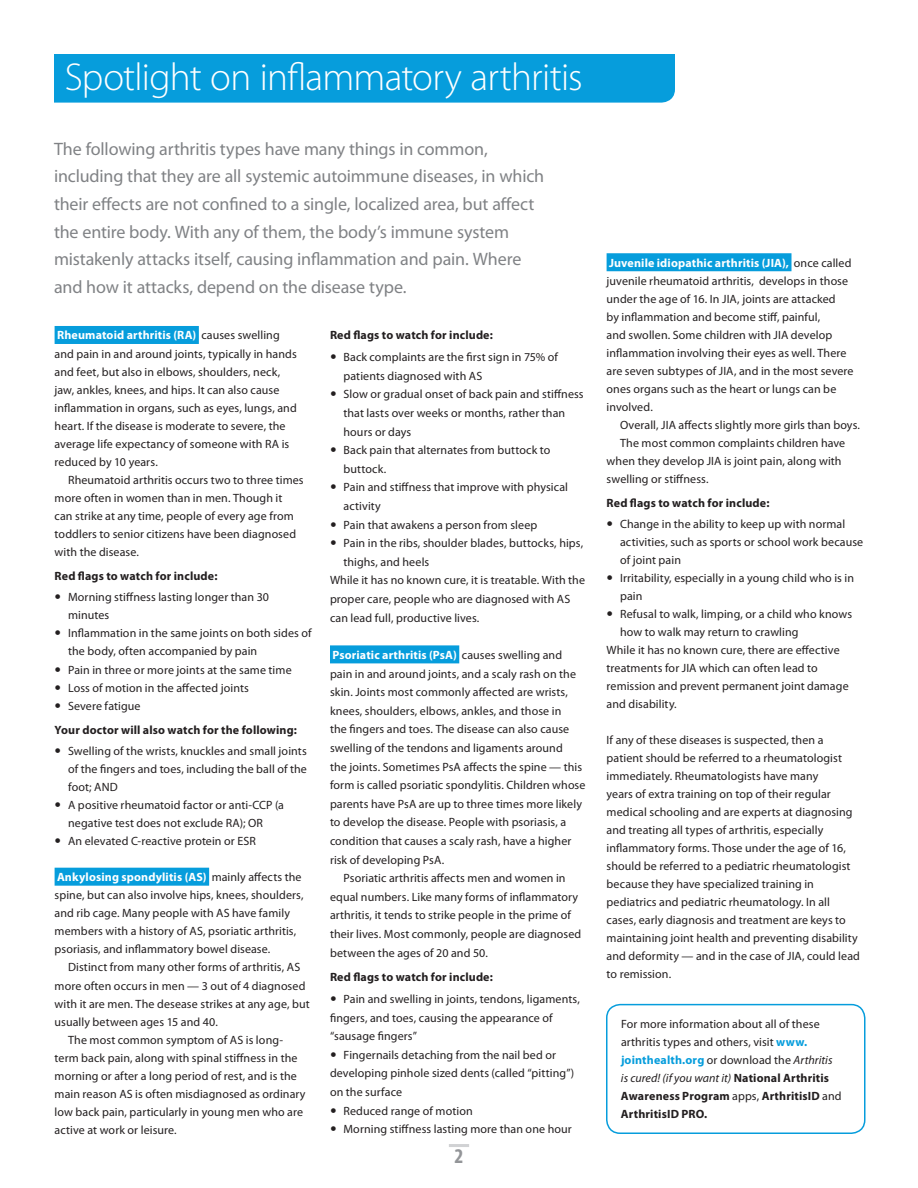
<style>
.page{position:relative;width:918px;height:1188px;background:#fff}
.page>*{position:absolute;margin:0;border:0;box-sizing:border-box;transform-origin:0 0}
.Head_18{font:300 39px "Myriad Pro";letter-spacing:-.02em;color:#fff}
.Page_Number{font:700 condensed 21px "Myriad Pro";color:#939598}
.Text_1st{font:18px/27.6px "Myriad Pro";letter-spacing:-.01em;color:#808285}
.Text_1st-2{font:12px/18px "Myriad Pro";letter-spacing:.01em;color:#231f20}
.bullets{font:12px/18px "Myriad Pro";letter-spacing:.005em;color:#231f20}
.Text_Indent{font:12px/18px "Myriad Pro";letter-spacing:.01em;color:#231f20}
.Head_8{font:700 12px "Myriad Pro";letter-spacing:.01em;color:#231f20}
.s1{font-weight:700;color:#fff}
.s2{font-weight:700;color:#069ddc}
.s3{font-style:italic}
.s4{font-weight:700}
</style>
<div class="page">
<hr style="left:449px;top:1144px;width:20px;height:3px;background:#d1d2d4">
<div style="left:55px;top:326px;width:144px;height:18px;background:#069ddc"></div>
<div style="left:55px;top:868px;width:154px;height:18px;background:#069ddc"></div>
<div style="left:330px;top:645px;width:129px;height:18px;background:#069ddc"></div>
<div style="left:607px;top:253px;width:185px;height:18px;background:#069ddc"></div>
<div style="left:54px;top:54px;width:621px;height:49px;background:#069ddc"></div>
<div style="left:606px;top:1004px;width:260px;height:130px;border:2px solid #069ddc;border-radius:14px"></div>
<p class="Head_18" style="left:65px;top:53px;width:520px">Spotlight on inflammatory arthritis</p>
<p class="Text_1st" style="left:54px;top:135px;width:492px">The following arthritis types have many things in common, including that they are all systemic autoimmune diseases, in which their effects are not confined to a single, localized area, but affect the entire body. With any of them, the body’s immune system mistakenly attacks itself, causing inflammation and pain. Where and how it attacks, depend on the disease type.</p>
<p class="Text_1st-2" style="left:55px;top:326px;width:244px"><span class="s1">Rheumatoid arthritis (RA)</span> causes swelling and pain in and around joints, typically in hands and feet, but also in elbows, shoulders, neck, jaw, ankles, knees, and hips. It can also cause inflammation in organs, such as eyes, lungs, and heart. If the disease is moderate to severe, the average life expectancy of someone with RA is reduced by 10 years.</p>
<p class="Text_Indent" style="left:55px;top:471px;width:251px;text-indent:14px">Rheumatoid arthritis occurs two to three times more often in women than in men. Though it<br>can strike at any time, people of every age from toddlers to senior citizens have been diagnosed with the disease.</p>
<p class="Head_8" style="left:55px;top:568px;width:164px">Red flags to watch for include:</p>
<p class="bullets" style="left:68px;top:588px;width:202px">Morning stiffness lasting longer than 30 minutes</p>
<p class="bullets" style="left:68px;top:624px;width:245px">Inflammation in the same joints on both sides of the body, often accompanied by pain</p>
<p class="bullets" style="left:68px;top:660px;width:225px">Pain in three or more joints at the same time</p>
<p class="bullets" style="left:68px;top:678px;width:182px">Loss of motion in the affected joints</p>
<p class="bullets" style="left:68px;top:696px;width:74px">Severe fatigue</p>
<p class="Head_8" style="left:55px;top:722px;width:244px">Your doctor will also watch for the following:</p>
<p class="bullets" style="left:68px;top:742px;width:240px;text-align:justify">Swelling of the wrists, knuckles and small joints of the fingers and toes, including the ball of the foot; AND</p>
<p class="bullets" style="left:68px;top:796px;width:218px">A positive rheumatoid factor or anti-CCP (a negative test does not exclude RA); OR</p>
<p class="bullets" style="left:68px;top:832px;width:189px">An elevated C-reactive protein or ESR</p>
<p class="Text_1st-2" style="left:55px;top:868px;width:251px"><span class="s1">Ankylosing spondylitis (AS)</span> mainly affects the spine, but can also involve hips, knees, shoulders, and rib cage. Many people with AS have family members with a history of AS, psoriatic arthritis, psoriasis, and inflammatory bowel disease.</p>
<p class="Text_Indent" style="left:55px;top:958px;width:257px;text-indent:14px">Distinct from many other forms of arthritis, AS more often occurs in men — 3 out of 4 diagnosed with it are men. The desease strikes at any age, but usually between ages 15 and 40.</p>
<p class="Text_Indent" style="left:55px;top:1030px;width:253px;text-indent:14px">The most common symptom of AS is long&shy;term back pain, along with spinal stiffness in the morning or after a long period of rest, and is the main reason AS is often misdiagnosed as ordinary low back pain, particularly in young men who are active at work or leisure.</p>
<p class="Head_8" style="left:330px;top:328px;width:164px">Red flags to watch for include:</p>
<p class="bullets" style="left:344px;top:348px;width:216px;line-height:18.6px">Back complaints are the first sign in 75% of patients diagnosed with AS</p>
<p class="bullets" style="left:344px;top:385px;width:242px;line-height:18.6px">Slow or gradual onset of back pain and stiffness that lasts over weeks or months, rather than hours or days</p>
<p class="bullets" style="left:344px;top:441px;width:208px;line-height:18.6px">Back pain that alternates from buttock to buttock.</p>
<p class="bullets" style="left:344px;top:478px;width:226px;line-height:18.6px">Pain and stiffness that improve with physical activity</p>
<p class="bullets" style="left:344px;top:515px;width:195px">Pain that awakens a person from sleep</p>
<p class="bullets" style="left:344px;top:534px;width:241px;line-height:18.6px">Pain in the ribs, shoulder blades, buttocks, hips, thighs, and heels</p>
<p class="Text_1st-2" style="left:330px;top:571px;width:257px;line-height:18.6px">While it has no known cure, it is treatable. With the proper care, people who are diagnosed with AS can lead full, productive lives.</p>
<p class="Text_1st-2" style="left:330px;top:645px;width:257px;line-height:18.6px"><span class="s1">Psoriatic arthritis (PsA)</span> causes swelling and<br>pain in and around joints, and a scaly rash on the skin. Joints most commonly affected are wrists, knees, shoulders, elbows, ankles, and those in<br>the fingers and toes. The disease can also cause swelling of the tendons and ligaments around<br>the joints. Sometimes PsA affects the spine — this form is called psoriatic spondylitis. Children whose parents have PsA are up to three times more likely to develop the disease. People with psoriasis, a condition that causes a scaly rash, have a higher risk of developing PsA.</p>
<p class="Text_Indent" style="left:330px;top:869px;width:253px;line-height:18.6px;text-indent:14px">Psoriatic arthritis affects men and women in equal numbers. Like many forms of inflammatory arthritis, it tends to strike people in the prime of their lives. Most commonly, people are diagnosed between the ages of 20 and 50.</p>
<p class="Head_8" style="left:330px;top:969px;width:164px">Red flags to watch for include:</p>
<p class="Text_1st-2" style="left:330px;top:989px;width:251px;line-height:18.6px;text-indent:14px">Pain and swelling in joints, tendons, ligaments, fingers, and toes, causing the appearance of “sausage fingers”</p>
<p class="Text_1st-2" style="left:330px;top:1045px;width:246px;line-height:18.6px;text-indent:14px">Fingernails detaching from the nail bed or developing pinhole sized dents (called “pitting”) on the surface</p>
<p class="Text_1st-2" style="left:344px;top:1101px;width:131px">Reduced range of motion</p>
<p class="Text_1st-2" style="left:344px;top:1120px;width:230px">Morning stiffness lasting more than one hour</p>
<p class="Page_Number" style="left:455px;top:1143px;width:10px">2</p>
<p class="Text_1st-2" style="left:607px;top:254px;width:248px"><span class="s1">Juvenile idiopathic arthritis (JIA),</span> once called juvenile rheumatoid arthritis, develops in those under the age of 16. In JIA, joints are attacked<br>by inflammation and become stiff, painful,<br>and swollen. Some children with JIA develop inflammation involving their eyes as well. There are seven subtypes of JIA, and in the most severe ones organs such as the heart or lungs can be involved.</p>
<p class="Text_Indent" style="left:620px;top:416px;width:242px">Overall, JIA affects slightly more girls than boys.</p>
<p class="Text_Indent" style="left:607px;top:434px;width:240px;text-indent:14px">The most common complaints children have when they develop JIA is joint pain, along with swelling or stiffness.</p>
<p class="Head_8" style="left:607px;top:495px;width:164px">Red flags to watch for include:</p>
<p class="bullets" style="left:620px;top:515px;width:245px">Change in the ability to keep up with normal activities, such as sports or school work because of joint pain</p>
<p class="bullets" style="left:620px;top:569px;width:235px">Irritability, especially in a young child who is in pain</p>
<p class="bullets" style="left:620px;top:605px;width:234px">Refusal to walk, limping, or a child who knows how to walk may return to crawling</p>
<p class="Text_1st-2" style="left:607px;top:641px;width:244px">While it has no known cure, there are effective treatments for JIA which can often lead to remission and prevent permanent joint damage and disability.</p>
<p class="Text_1st-2" style="left:607px;top:731px;width:255px">If any of these diseases is suspected, then a patient should be referred to a rheumatologist immediately. Rheumatologists have many<br>years of extra training on top of their regular medical schooling and are experts at diagnosing and treating all types of arthritis, especially inflammatory forms. Those under the age of 16, should be referred to a pediatric rheumatologist because they have specialized training in pediatrics and pediatric rheumatology. In all cases, early diagnosis and treatment are keys to maintaining joint health and preventing disability and deformity — and in the case of JIA, could lead to remission.</p>
<p class="Text_1st-2" style="left:621px;top:1015px;width:222px">For more information about all of these arthritis types and others, visit <span class="s2">www. jointhealth.org</span> or download the <span class="s3">Arthritis is cured! (if you want it)</span> <span class="s4">National Arthritis Awareness Program</span> apps, <span class="s4">ArthritisID</span> and <span class="s4">ArthritisID PRO.</span></p>
</div>
